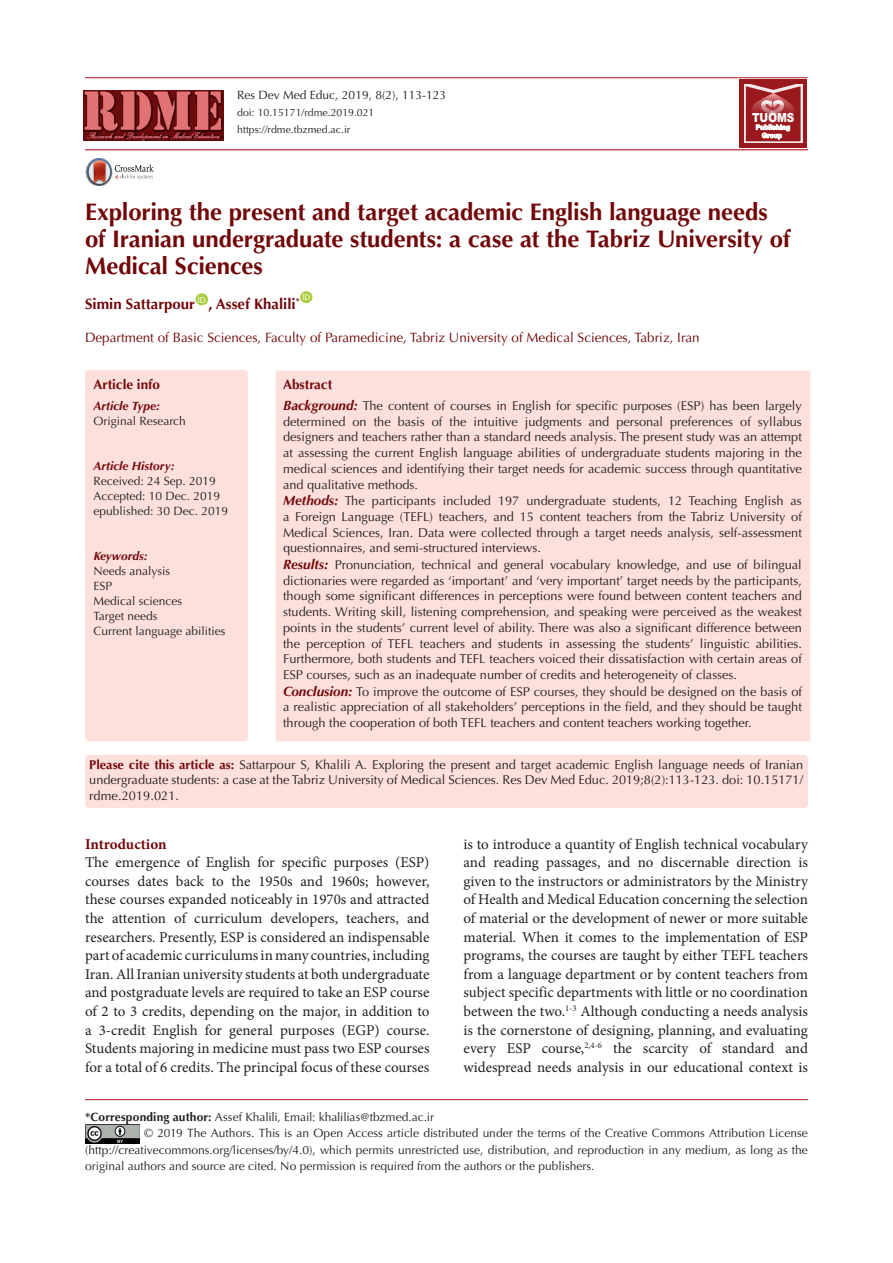
<style>
.page{position:relative;width:893px;height:1263px;background:#fff}
.page>*{position:absolute;margin:0;border:0;box-sizing:border-box;transform-origin:0 0}
.t1{font:700 24px/27px "Optima LT Std";letter-spacing:-.005em;color:#710709}
.t2{font:15px/18.6px "Minion Pro";color:#231f20;text-align:justify}
.t3{font:700 15px "Optima LT Std";color:#710709}
.t4{font:700 15px "Minion Pro";letter-spacing:-.005em;color:#710709}
.t5{font:13.5px "Optima LT Std";color:#710709}
.t6{font:700 13.5px "Optima LT Std";color:#710709}
.t7{font:12.75px/15.8px "Optima LT Std";color:#231f20;text-align:justify}
.t8{font:900 12.6px "Arial";color:#fff;scale:.83 1}
.corresponding{font:12px/16.5px "Optima LT Std";color:#231f20;text-align:justify}
.t9{font:italic 700 12px "Optima LT Std";color:#710709}
.t10{font:10.5px "Optima LT Std";color:#231f20}
.t11{font:8.1px "Arial";color:#fff}
.t12{font:700 6.75px/8.2px "Arial";color:#fff;text-align:center}
.s1{font-weight:700;font-style:italic;font-size:13.5px;color:#710709}
.s2{font-weight:700;color:#710709}
.s3{font-weight:700}
</style>
<div class="page">
<hr style="left:85px;top:149px;width:723px;height:1px;background:#b4191e">
<hr style="left:85px;top:77px;width:722px;height:1px;background:#b4191e">
<hr style="left:85px;top:1099px;width:723px;height:1px;background:#b4191e">
<div style="left:196px;top:293px;width:12px;height:12px;background:#a6ce39;border-radius:50%"></div>
<div style="left:300px;top:291px;width:12px;height:12px;background:#a6ce39;border-radius:50%"></div>
<img style="left:85px;top:1125px;width:55px;height:19px">
<div style="left:739px;top:80px;width:68px;height:68px;background:#9a191d"></div>
<svg style="left:744px;top:84px;width:58px;height:59px"></svg>
<div style="left:86px;top:371px;width:161px;height:369px;background:#fddfdc;border-radius:3px"></div>
<div style="left:85px;top:370px;width:163px;height:371px;border:2px solid #fddfdc;border-radius:3px"></div>
<div style="left:276px;top:371px;width:534px;height:370px;background:#fddfdc"></div>
<div style="left:85px;top:755px;width:723px;height:53px;background:#fddfdc;border-radius:4px"></div>
<img style="left:85px;top:166px;width:2px;height:13px">
<svg style="left:87px;top:158px;width:67px;height:28px"></svg>
<img style="left:83px;top:91px;width:141px;height:49px">
<p class="corresponding" style="left:237px;top:87px;width:210px">Res Dev Med Educ, 2019, 8(2), 113-123</p>
<p class="t10" style="left:237px;top:107px;width:139px">doi: 10.15171/rdme.2019.021</p>
<p class="t10" style="left:237px;top:124px;width:115px">https://rdme.tbzmed.ac.ir</p>
<p class="t8" style="left:752px;top:108px;width:53px">TUOMS</p>
<p class="t12" style="left:756px;top:123px;width:36px">Publishing<br>Group</p>
<p class="t1" style="left:85px;top:198px;width:707px">Exploring the present and target academic English language needs of Iranian undergraduate students: a case at the Tabriz University of<br>Medical Sciences</p>
<p class="t3" style="left:85px;top:295px;width:112px">Simin Sattarpour</p>
<p class="t11" style="left:198px;top:294px;width:10px">ID</p>
<p class="t3" style="left:208px;top:295px;width:93px">, Assef Khalili<sup>*</sup></p>
<p class="t11" style="left:302px;top:292px;width:10px">ID</p>
<p class="t5" style="left:85px;top:330px;width:616px">Department of Basic Sciences, Faculty of Paramedicine, Tabriz University of Medical Sciences, Tabriz, Iran</p>
<p class="t6" style="left:93px;top:377px;width:68px">Article info</p>
<p class="t9" style="left:93px;top:399px;width:68px">Article Type:</p>
<p class="corresponding" style="left:93px;top:413px;width:94px">Original Research</p>
<p class="t9" style="left:93px;top:459px;width:83px">Article History:</p>
<p class="corresponding" style="left:93px;top:473px;width:124px">Received: 24 Sep. 2019</p>
<p class="corresponding" style="left:93px;top:488px;width:128px">Accepted: 10 Dec. 2019</p>
<p class="corresponding" style="left:93px;top:503px;width:136px">epublished: 30 Dec. 2019</p>
<p class="t9" style="left:93px;top:549px;width:56px">Keywords:</p>
<p class="corresponding" style="left:93px;top:563px;width:78px">Needs analysis</p>
<p class="corresponding" style="left:93px;top:578px;width:20px">ESP</p>
<p class="corresponding" style="left:93px;top:593px;width:90px">Medical sciences</p>
<p class="corresponding" style="left:93px;top:608px;width:66px">Target needs</p>
<p class="corresponding" style="left:93px;top:623px;width:134px">Current language abilities</p>
<p class="t6" style="left:283px;top:377px;width:51px">Abstract</p>
<p class="t7" style="left:283px;top:398px;width:520px"><span class="s1">Background:</span> The content of courses in English for specific purposes (ESP) has been largely determined on the basis of the intuitive judgments and personal preferences of syllabus designers and teachers rather than a standard needs analysis. The present study was an attempt at assessing the current English language abilities of undergraduate students majoring in the medical sciences and identifying their target needs for academic success through quantitative and qualitative methods.</p>
<p class="t7" style="left:283px;top:493px;width:520px"><span class="s1">Methods:</span> The participants included 197 undergraduate students, 12 Teaching English as a Foreign Language (TEFL) teachers, and 15 content teachers from the Tabriz University of Medical Sciences, Iran. Data were collected through a target needs analysis, self-assessment questionnaires, and semi-structured interviews.</p>
<p class="t7" style="left:283px;top:557px;width:520px"><span class="s1">Results:</span> Pronunciation, technical and general vocabulary knowledge, and use of bilingual dictionaries were regarded as ‘important’ and ‘very important’ target needs by the participants, though some significant differences in perceptions were found between content teachers and students. Writing skill, listening comprehension, and speaking were perceived as the weakest points in the students’ current level of ability. There was also a significant difference between the perception of TEFL teachers and students in assessing the students’ linguistic abilities.<br>Furthermore, both students and TEFL teachers voiced their dissatisfaction with certain areas of ESP courses, such as an inadequate number of credits and heterogeneity of classes.</p>
<p class="t7" style="left:283px;top:684px;width:520px"><span class="s1">Conclusion:</span> To improve the outcome of ESP courses, they should be designed on the basis of a realistic appreciation of all stakeholders’ perceptions in the field, and they should be taught through the cooperation of both TEFL teachers and content teachers working together.</p>
<p class="t7" style="left:89px;top:756px;width:716px"><span class="s2">Please cite this article as:</span> Sattarpour S, Khalili A. Exploring the present and target academic English language needs of Iranian undergraduate students: a case at the Tabriz University of Medical Sciences. Res Dev Med Educ. 2019;8(2):113-123. doi: 10.15171/ rdme.2019.021.</p>
<p class="t4" style="left:85px;top:833px;width:83px">Introduction</p>
<p class="t2" style="left:85px;top:853px;width:346px">The emergence of English for specific purposes (ESP) courses dates back to the 1950s and 1960s; however, these courses expanded noticeably in 1970s and attracted the attention of curriculum developers, teachers, and researchers. Presently, ESP is considered an indispensable part of academic curriculums in many countries, including Iran. All Iranian university students at both undergraduate and postgraduate levels are required to take an ESP course of 2 to 3 credits, depending on the major, in addition to a 3-credit English for general purposes (EGP) course.<br>Students majoring in medicine must pass two ESP courses for a total of 6 credits. The principal focus of these courses</p>
<p class="t2" style="left:463px;top:835px;width:346px">is to introduce a quantity of English technical vocabulary and reading passages, and no discernable direction is given to the instructors or administrators by the Ministry of Health and Medical Education concerning the selection of material or the development of newer or more suitable material. When it comes to the implementation of ESP programs, the courses are taught by either TEFL teachers from a language department or by content teachers from subject specific departments with little or no coordination between the two.<sup>1-3</sup> Although conducting a needs analysis is the cornerstone of designing, planning, and evaluating every ESP course,<sup>2,4-6</sup> the scarcity of standard and widespread needs analysis in our educational context is</p>
<p class="corresponding" style="left:85px;top:1109px;width:351px"><span class="s3">*Corresponding author:</span> Assef Khalili, Email: khalilias@tbzmed.ac.ir</p>
<p class="corresponding" style="left:85px;top:1125px;width:724px;text-indent:59px">© 2019 The Authors. This is an Open Access article distributed under the terms of the Creative Commons Attribution License (http://creativecommons.org/licenses/by/4.0), which permits unrestricted use, distribution, and reproduction in any medium, as long as the original authors and source are cited. No permission is required from the authors or the publishers.</p>
</div>
